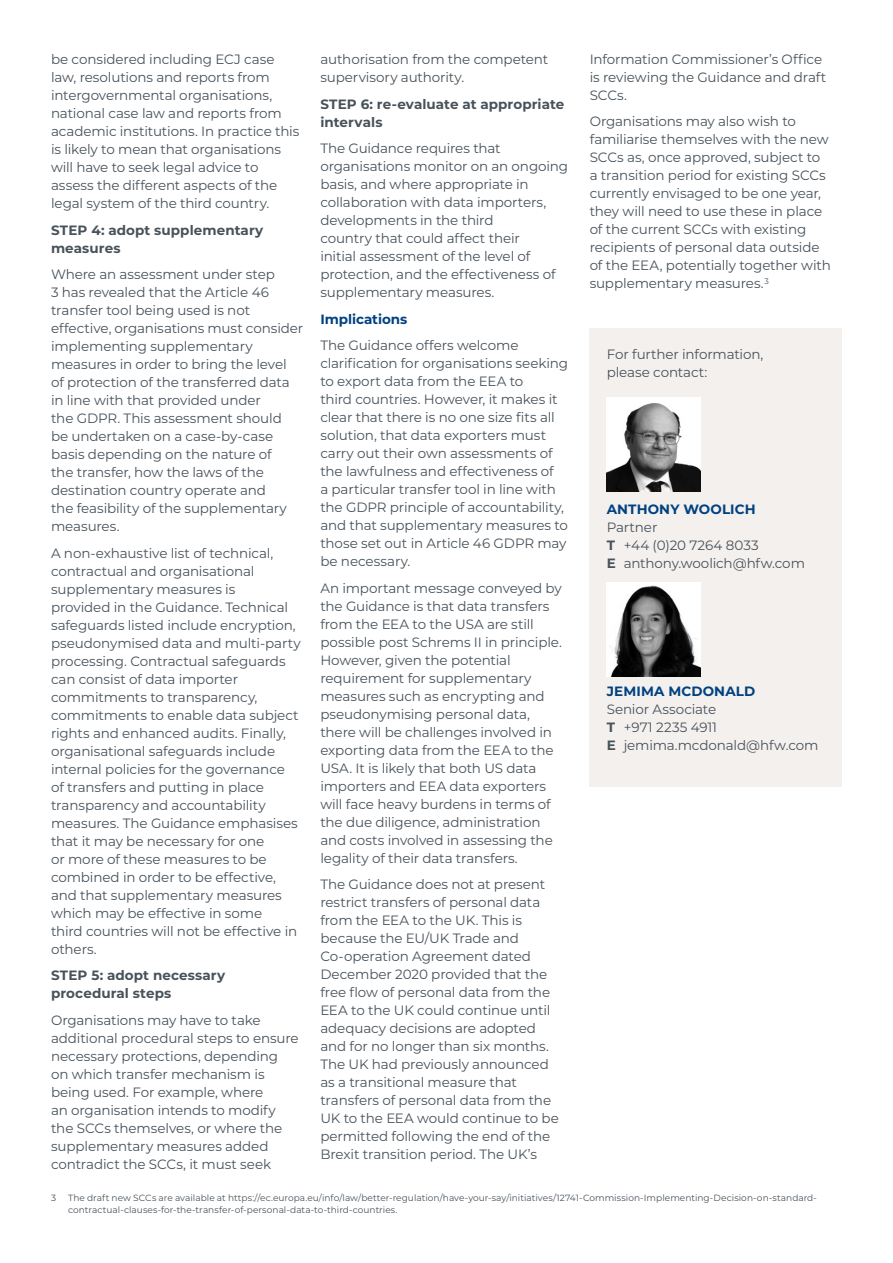
<style>
.page{position:relative;width:893px;height:1263px;background:#fff}
.page>*{position:absolute;margin:0;border:0;box-sizing:border-box;transform-origin:0 0}
.t1{font:13.5px/18px "Montserrat";letter-spacing:-.01em;color:#48525a}
.t2{font:700 13.5px/18px "Montserrat";letter-spacing:.005em;color:#48525a}
.t3{font:700 13.5px "Montserrat";letter-spacing:.01em;color:#004181}
.t4{font:9px/12px "Montserrat";letter-spacing:.005em;color:#48525a}
.s1{font-weight:700}
</style>
<div class="page">
<div style="left:590px;top:328px;width:252px;height:459px;background:#f4f0ee"></div>
<img style="left:607px;top:398px;width:93px;height:93px">
<img style="left:607px;top:583px;width:93px;height:93px">
<p class="t1" style="left:590px;top:50px;width:238px">Information Commissioner’s Office is reviewing the Guidance and draft<br>SCCs.</p>
<p class="t1" style="left:590px;top:112px;width:243px">Organisations may also wish to familiarise themselves with the new SCCs as, once approved, subject to a transition period for existing SCCs currently envisaged to be one year, they will need to use these in place of the current SCCs with existing recipients of personal data outside of the EEA, potentially together with supplementary measures.<sup>3</sup></p>
<p class="t1" style="left:320px;top:50px;width:229px">authorisation from the competent supervisory authority.</p>
<p class="t2" style="left:320px;top:94px;width:246px">STEP 6: re-evaluate at appropriate intervals</p>
<p class="t1" style="left:320px;top:139px;width:249px">The Guidance requires that organisations monitor on an ongoing basis, and where appropriate in collaboration with data importers, developments in the third<br>country that could affect their<br>initial assessment of the level of protection, and the effectiveness of supplementary measures.</p>
<p class="t3" style="left:320px;top:309px;width:88px">Implications</p>
<p class="t1" style="left:320px;top:336px;width:249px">The Guidance offers welcome clarification for organisations seeking to export data from the EEA to<br>third countries. However, it makes it clear that there is no one size fits all solution, that data exporters must carry out their own assessments of the lawfulness and effectiveness of<br>a particular transfer tool in line with the GDPR principle of accountability, and that supplementary measures to those set out in Article 46 GDPR may be necessary.</p>
<p class="t1" style="left:320px;top:578px;width:243px">An important message conveyed by the Guidance is that data transfers from the EEA to the USA are still possible post Schrems II in principle.<br>However, given the potential requirement for supplementary measures such as encrypting and pseudonymising personal data, there will be challenges involved in exporting data from the EEA to the USA. It is likely that both US data importers and EEA data exporters will face heavy burdens in terms of the due diligence, administration and costs involved in assessing the legality of their data transfers.</p>
<p class="t1" style="left:320px;top:875px;width:240px">The Guidance does not at present restrict transfers of personal data from the EEA to the UK. This is because the EU/UK Trade and<br>Co-operation Agreement dated<br>December 2020 provided that the free flow of personal data from the<br>EEA to the UK could continue until adequacy decisions are adopted and for no longer than six months.<br>The UK had previously announced as a transitional measure that transfers of personal data from the<br>UK to the EEA would continue to be permitted following the end of the<br>Brexit transition period. The UK’s</p>
<p class="t1" style="left:51px;top:50px;width:250px">be considered including ECJ case law, resolutions and reports from intergovernmental organisations, national case law and reports from academic institutions. In practice this is likely to mean that organisations will have to seek legal advice to assess the different aspects of the legal system of the third country.</p>
<p class="t2" style="left:51px;top:220px;width:214px">STEP 4: adopt supplementary measures</p>
<p class="t1" style="left:51px;top:265px;width:254px">Where an assessment under step<br>3 has revealed that the Article 46 transfer tool being used is not effective, organisations must consider implementing supplementary measures in order to bring the level<br>of protection of the transferred data in line with that provided under<br>the GDPR. This assessment should<br>be undertaken on a case-by-case basis depending on the nature of<br>the transfer, how the laws of the destination country operate and<br>the feasibility of the supplementary measures.</p>
<p class="t1" style="left:51px;top:543px;width:251px">A non-exhaustive list of technical, contractual and organisational supplementary measures is<br>provided in the Guidance. Technical safeguards listed include encryption, pseudonymised data and multi-party processing. Contractual safeguards can consist of data importer commitments to transparency, commitments to enable data subject rights and enhanced audits. Finally, organisational safeguards include internal policies for the governance of transfers and putting in place transparency and accountability measures. The Guidance emphasises that it may be necessary for one<br>or more of these measures to be combined in order to be effective, and that supplementary measures which may be effective in some<br>third countries will not be effective in others.</p>
<p class="t2" style="left:51px;top:965px;width:176px">STEP 5: adopt necessary procedural steps</p>
<p class="t1" style="left:51px;top:1010px;width:249px">Organisations may have to take additional procedural steps to ensure necessary protections, depending on which transfer mechanism is being used. For example, where<br>an organisation intends to modify the SCCs themselves, or where the supplementary measures added contradict the SCCs, it must seek</p>
<p class="t4" style="left:51px;top:1191px;width:7px">3</p>
<p class="t4" style="left:68px;top:1191px;width:750px">The draft new SCCs are available at https://ec.europa.eu/info/law/better-regulation/have-your-say/initiatives/12741-Commission-Implementing-Decision-on-standard&shy;contractual-clauses-for-the-transfer-of-personal-data-to-third-countries.</p>
<p class="t1" style="left:607px;top:344px;width:158px">For further information, please contact:</p>
<p class="t3" style="left:607px;top:499px;width:151px">ANTHONY WOOLICH</p>
<p class="t1" style="left:607px;top:518px;width:200px">Partner<br><span class="s1">T</span> +44 (0)20 7264 8033<br><span class="s1">E</span> anthony.woolich@hfw.com</p>
<p class="t3" style="left:607px;top:682px;width:150px">JEMIMA MCDONALD</p>
<p class="t1" style="left:607px;top:700px;width:213px">Senior Associate<br><span class="s1">T</span> +971 2235 4911<br><span class="s1">E</span> jemima.mcdonald@hfw.com</p>
</div>
